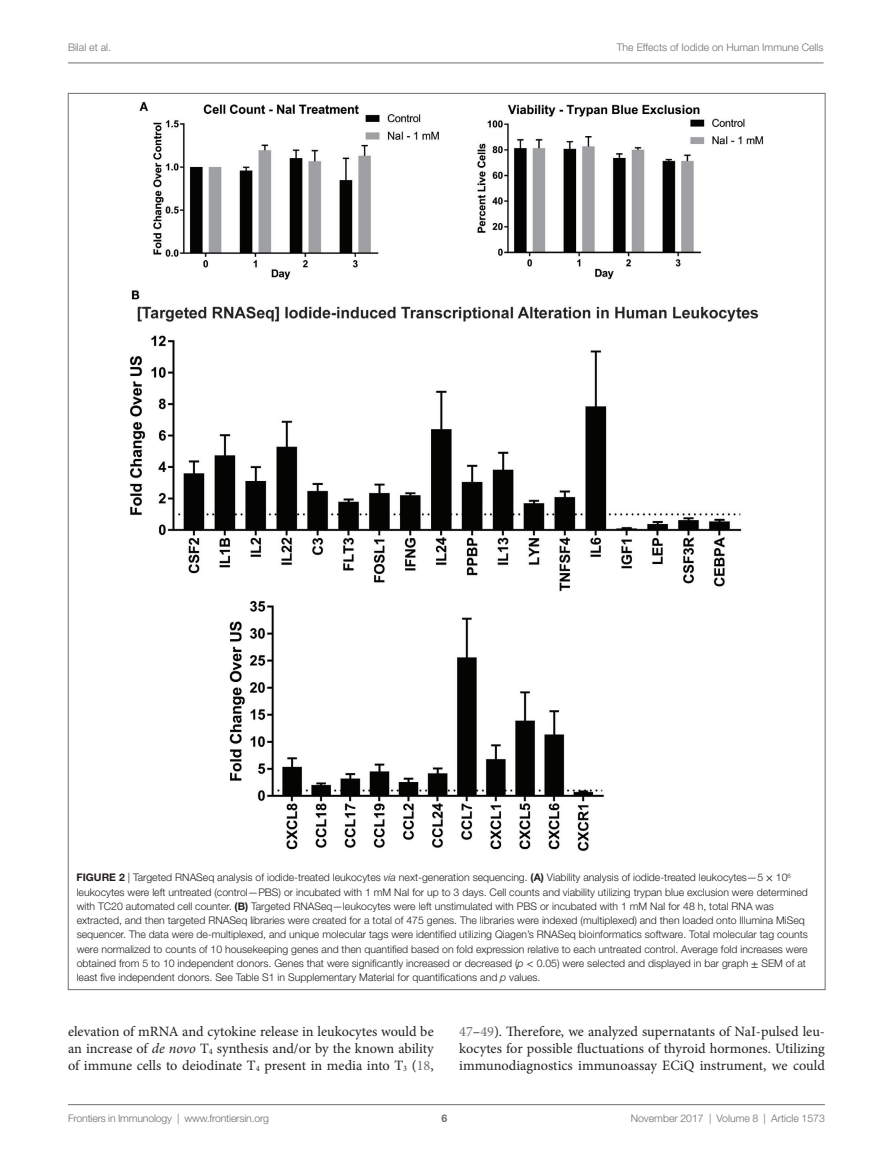
<style>
.page{position:relative;width:893px;height:1170px;background:#fff}
.page>*{position:absolute;margin:0;border:0;box-sizing:border-box;transform-origin:0 0}
.t1{font:14.25px/17.2px "Minion Pro";color:#231f20;text-align:justify}
.t2{font:300 10.5px/14.2px "Helvetica Neue LT Std";color:#231f20}
.t3{font:300 10.5px "Helvetica Neue LT Std";color:#6c6d70}
.t4{font:700 10.5px "Helvetica Neue LT Std";color:#6c6d70}
.s1{font-weight:700}
.s2{font-style:italic}
.s3{font-family:"STIX General";font-weight:400}
.s4{color:#6c6d70}
</style>
<div class="page">
<img style="left:130px;top:102px;width:633px;height:749px">
<hr style="left:68px;top:63px;width:756px;height:1px;background:#6c6d70">
<hr style="left:68px;top:1104px;width:757px;height:1px;background:#6c6d70">
<p class="t3" style="left:68px;top:41px;width:44px">Bilal et al.</p>
<p class="t3" style="left:617px;top:41px;width:208px">The Effects of Iodide on Human Immune Cells</p>
<p class="t2" style="left:77px;top:870px;width:733px"><span class="s1">FIGURE 2</span> | Targeted RNASeq analysis of iodide-treated leukocytes <span class="s2">via</span> next-generation sequencing. <span class="s1">(A)</span> Viability analysis of iodide-treated leukocytes—5 <span class="s3">×</span> 10<sup>6 </sup>leukocytes were left untreated (control—PBS) or incubated with 1 mM NaI for up to 3 days. Cell counts and viability utilizing trypan blue exclusion were determined with TC20 automated cell counter. <span class="s1">(B)</span> Targeted RNASeq—leukocytes were left unstimulated with PBS or incubated with 1 mM NaI for 48 h, total RNA was extracted, and then targeted RNASeq libraries were created for a total of 475 genes. The libraries were indexed (multiplexed) and then loaded onto Illumina MiSeq sequencer. The data were de-multiplexed, and unique molecular tags were identified utilizing Qiagen’s RNASeq bioinformatics software. Total molecular tag counts were normalized to counts of 10 housekeeping genes and then quantified based on fold expression relative to each untreated control. Average fold increases were obtained from 5 to 10 independent donors. Genes that were significantly increased or decreased (<span class="s2">p</span> <span class="s3">&lt;</span> 0.05) were selected and displayed in bar graph <span class="s3">±</span> SEM of at least five independent donors. See Table S1 in Supplementary Material for quantifications and <span class="s2">p</span> values.</p>
<h1 class="t1" style="left:68px;top:1022px;width:367px">elevation of mRNA and cytokine release in leukocytes would be an increase of <span class="s2">de novo</span> T<sub>4</sub> synthesis and/or by the known ability of immune cells to deiodinate T<sub>4</sub> present in media into T<sub>3</sub> (<span class="s4">18</span>,</h1>
<h1 class="t1" style="left:459px;top:1022px;width:367px"><span class="s4">47</span>–<span class="s4">49</span>). Therefore, we analyzed supernatants of NaI-pulsed leu&shy;kocytes for possible fluctuations of thyroid hormones. Utilizing immunodiagnostics immunoassay ECiQ instrument, we could</h1>
<p class="t3" style="left:68px;top:1111px;width:203px">Frontiers in Immunology | www.frontiersin.org</p>
<p class="t3" style="left:631px;top:1111px;width:196px">November 2017 | Volume 8 | Article 1573</p>
<p class="t4" style="left:441px;top:1111px;width:7px">6</p>
</div>
